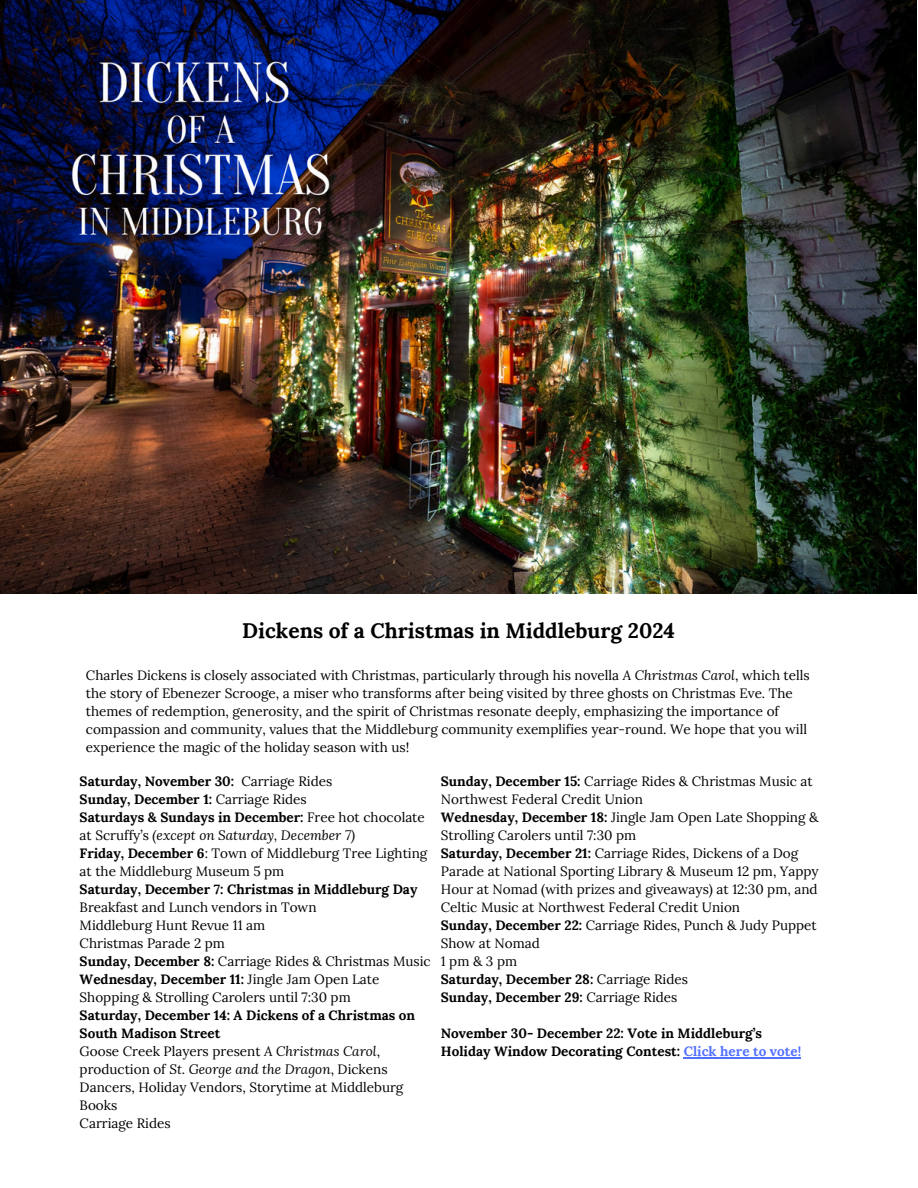
<style>
.page{position:relative;width:918px;height:1188px;background:#fff}
.page>*{position:absolute;margin:0;border:0;box-sizing:border-box;transform-origin:0 0}
.t1{font:700 21px "Lora";color:#000}
.t2{font:13.5px/18px "Lora";color:#000}
.t3{font:700 13.5px/18px "Lora";color:#000}
.s1{font-style:italic}
.s2{font-weight:400}
.s3{font-weight:400;font-style:italic}
.s4{font-weight:700}
.s5{color:#5271ff}
</style>
<div class="page">
<img style="left:0;top:0;width:917px;height:594px">
<hr style="left:684px;top:1057px;width:117px;height:1px;background:#5271ff">
<p class="t1" style="left:242px;top:617px;width:434px">Dickens of a Christmas in Middleburg 2024</p>
<h1 class="t2" style="left:86px;top:666px;width:725px">Charles Dickens is closely associated with Christmas, particularly through his novella <span class="s1">A Christmas Carol</span>, which tells the story of Ebenezer Scrooge, a miser who transforms after being visited by three ghosts on Christmas Eve. The themes of redemption, generosity, and the spirit of Christmas resonate deeply, emphasizing the importance of compassion and community, values that the Middleburg community exemplifies year-round. We hope that you will experience the magic of the holiday season with us!</h1>
<p class="t3" style="left:80px;top:772px;width:254px">Saturday, November 30: <span class="s2">Carriage Rides</span></p>
<p class="t3" style="left:80px;top:790px;width:229px">Sunday, December 1: <span class="s2">Carriage Rides</span></p>
<p class="t3" style="left:80px;top:808px;width:347px">Saturdays &amp; Sundays in December: <span class="s2">Free hot chocolate at Scruffy’s</span> <span class="s3">(except on Saturday, December 7)</span></p>
<p class="t2" style="left:80px;top:844px;width:349px"><span class="s4">Friday, December 6</span>: Town of Middleburg Tree Lighting at the Middleburg Museum 5 pm</p>
<p class="t3" style="left:80px;top:880px;width:339px">Saturday, December 7: Christmas in Middleburg Day</p>
<p class="t2" style="left:80px;top:898px;width:239px">Breakfast and Lunch vendors in Town</p>
<p class="t2" style="left:80px;top:916px;width:187px">Middleburg Hunt Revue 11 am</p>
<p class="t2" style="left:80px;top:934px;width:147px">Christmas Parade 2 pm</p>
<p class="t2" style="left:80px;top:952px;width:353px"><span class="s4">Sunday, December 8:</span> Carriage Rides &amp; Christmas Music</p>
<p class="t2" style="left:80px;top:970px;width:301px"><span class="s4">Wednesday, December 11:</span> Jingle Jam Open Late<br>Shopping &amp; Strolling Carolers until 7:30 pm</p>
<p class="t3" style="left:80px;top:1006px;width:337px">Saturday, December 14: A Dickens of a Christmas on<br>South Madison Street</p>
<p class="t2" style="left:80px;top:1042px;width:325px">Goose Creek Players present <span class="s1">A Christmas Carol</span>, production of <span class="s1">St. George and the Dragon</span>, Dickens Dancers, Holiday Vendors, Storytime at Middleburg Books</p>
<p class="t2" style="left:80px;top:1114px;width:93px">Carriage Rides</p>
<p class="t2" style="left:441px;top:772px;width:373px"><span class="s4">Sunday, December 15:</span> Carriage Rides &amp; Christmas Music at<br>Northwest Federal Credit Union</p>
<p class="t2" style="left:441px;top:808px;width:379px"><span class="s4">Wednesday, December 18:</span> Jingle Jam Open Late Shopping &amp;<br>Strolling Carolers until 7:30 pm</p>
<p class="t2" style="left:441px;top:844px;width:379px"><span class="s4">Saturday, December 21:</span> Carriage Rides, Dickens of a Dog Parade at National Sporting Library &amp; Museum 12 pm, Yappy Hour at Nomad (with prizes and giveaways) at 12:30 pm, and Celtic Music at Northwest Federal Credit Union</p>
<p class="t2" style="left:441px;top:916px;width:378px"><span class="s4">Sunday, December 22:</span> Carriage Rides, Punch &amp; Judy Puppet<br>Show at Nomad</p>
<p class="t2" style="left:441px;top:952px;width:78px">1pm&amp;3pm</p>
<p class="t3" style="left:441px;top:970px;width:249px">Saturday, December 28: <span class="s2">Carriage Rides</span></p>
<p class="t3" style="left:441px;top:988px;width:238px">Sunday, December 29: <span class="s2">Carriage Rides</span></p>
<h2 class="t3" style="left:441px;top:1024px;width:362px">November 30- December 22: Vote in Middleburg’s<br>Holiday Window Decorating Contest: <span class="s5">Click here to vote!</span></h2>
</div>
